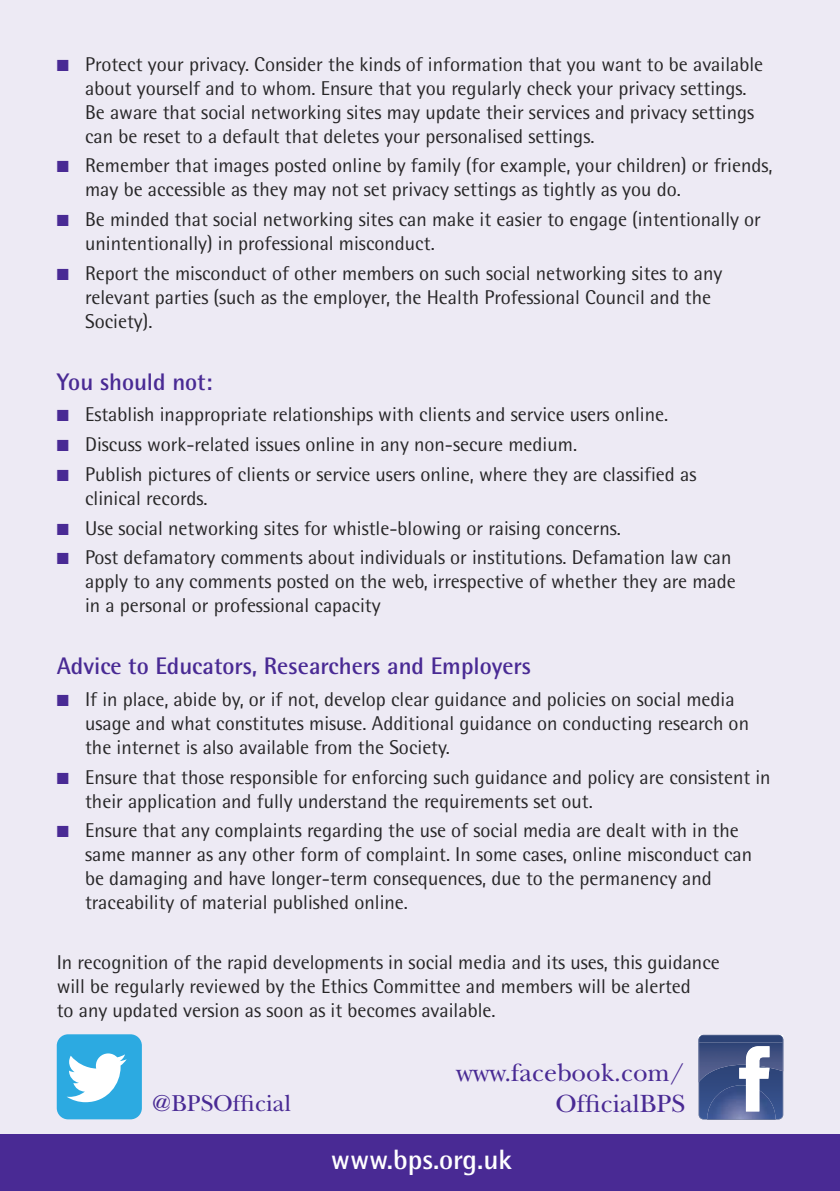
<style>
.page{position:relative;width:840px;height:1191px;background:#fff}
.page>*{position:absolute;margin:0;border:0;box-sizing:border-box;transform-origin:0 0}
.t1{font:700 28px "Rotis Semi Sans";color:#fff}
.t2{font:26px/31.2px "New Baskerville Std";color:#492a94;text-align:right}
.t3{font:700 24px "Rotis Semi Sans";color:#492a94}
.t4{font:24px "New Baskerville Std";color:#492a94}
.t5{font:20px/24px "Rotis Semi Sans";color:#272627}
.s1{color:#492a94}
</style>
<div class="page">
<div style="left:0;top:0;width:839px;height:1190px;background:#edeaf4"></div>
<div style="left:0;top:1134px;width:839px;height:56px;background:#492a94"></div>
<svg style="left:698px;top:1035px;width:84px;height:85px;background:#5f709b"></svg>
<div style="left:57px;top:1034px;width:85px;height:85px;background:#2caae1;border-radius:11px"></div>
<svg style="left:67px;top:1053px;width:60px;height:49px"></svg>
<p class="t5" style="left:85px;top:54px;width:679px;text-indent:-28px"><span class="s1">■</span> Protect your privacy. Consider the kinds of information that you want to be available about yourself and to whom. Ensure that you regularly check your privacy settings.<br>Be aware that social networking sites may update their services and privacy settings can be reset to a default that deletes your personalised settings.</p>
<p class="t5" style="left:85px;top:155px;width:688px;text-indent:-28px"><span class="s1">■</span> Remember that images posted online by family (for example, your children) or friends, may be accessible as they may not set privacy settings as tightly as you do.</p>
<p class="t5" style="left:85px;top:209px;width:677px;text-indent:-28px"><span class="s1">■</span> Be minded that social networking sites can make it easier to engage (intentionally or unintentionally) in professional misconduct.</p>
<p class="t5" style="left:85px;top:263px;width:638px;text-indent:-28px"><span class="s1">■</span> Report the misconduct of other members on such social networking sites to any relevant parties (such as the employer, the Health Professional Council and the<br>Society).</p>
<p class="t3" style="left:57px;top:373px;width:157px">You should not:</p>
<p class="t5" style="left:57px;top:405px;width:612px"><span class="s1">■</span> Establish inappropriate relationships with clients and service users online.</p>
<p class="t5" style="left:57px;top:434px;width:521px"><span class="s1">■</span> Discuss work-related issues online in any non-secure medium.</p>
<p class="t5" style="left:85px;top:464px;width:612px;text-indent:-28px"><span class="s1">■</span> Publish pictures of clients or service users online, where they are classified as clinical records.</p>
<p class="t5" style="left:57px;top:518px;width:565px"><span class="s1">■</span> Use social networking sites for whistle-blowing or raising concerns.</p>
<p class="t5" style="left:85px;top:547px;width:652px;text-indent:-28px"><span class="s1">■</span> Post defamatory comments about individuals or institutions. Defamation law can apply to any comments posted on the web, irrespective of whether they are made in a personal or professional capacity</p>
<p class="t3" style="left:57px;top:658px;width:475px">Advice to Educators, Researchers and Employers</p>
<p class="t5" style="left:85px;top:689px;width:665px;text-indent:-28px"><span class="s1">■</span> If in place, abide by, or if not, develop clear guidance and policies on social media usage and what constitutes misuse. Additional guidance on conducting research on the internet is also available from the Society.</p>
<p class="t5" style="left:85px;top:767px;width:686px;text-indent:-28px"><span class="s1">■</span> Ensure that those responsible for enforcing such guidance and policy are consistent in their application and fully understand the requirements set out.</p>
<p class="t5" style="left:85px;top:820px;width:668px;text-indent:-28px"><span class="s1">■</span> Ensure that any complaints regarding the use of social media are dealt with in the same manner as any other form of complaint. In some cases, online misconduct can be damaging and have longer-term consequences, due to the permanency and traceability of material published online.</p>
<p class="t5" style="left:57px;top:952px;width:664px">In recognition of the rapid developments in social media and its uses, this guidance will be regularly reviewed by the Ethics Committee and members will be alerted<br>to any updated version as soon as it becomes available.</p>
<p class="t4" style="left:152px;top:1088px;width:141px">@BPSOfficial</p>
<h2 class="t2" style="left:456px;top:1056px;width:230px">www.facebook.com/<br>OfficialBPS</h2>
<h1 class="t1" style="left:330px;top:1150px;width:182px">www.bps.org.uk</h1>
</div>
